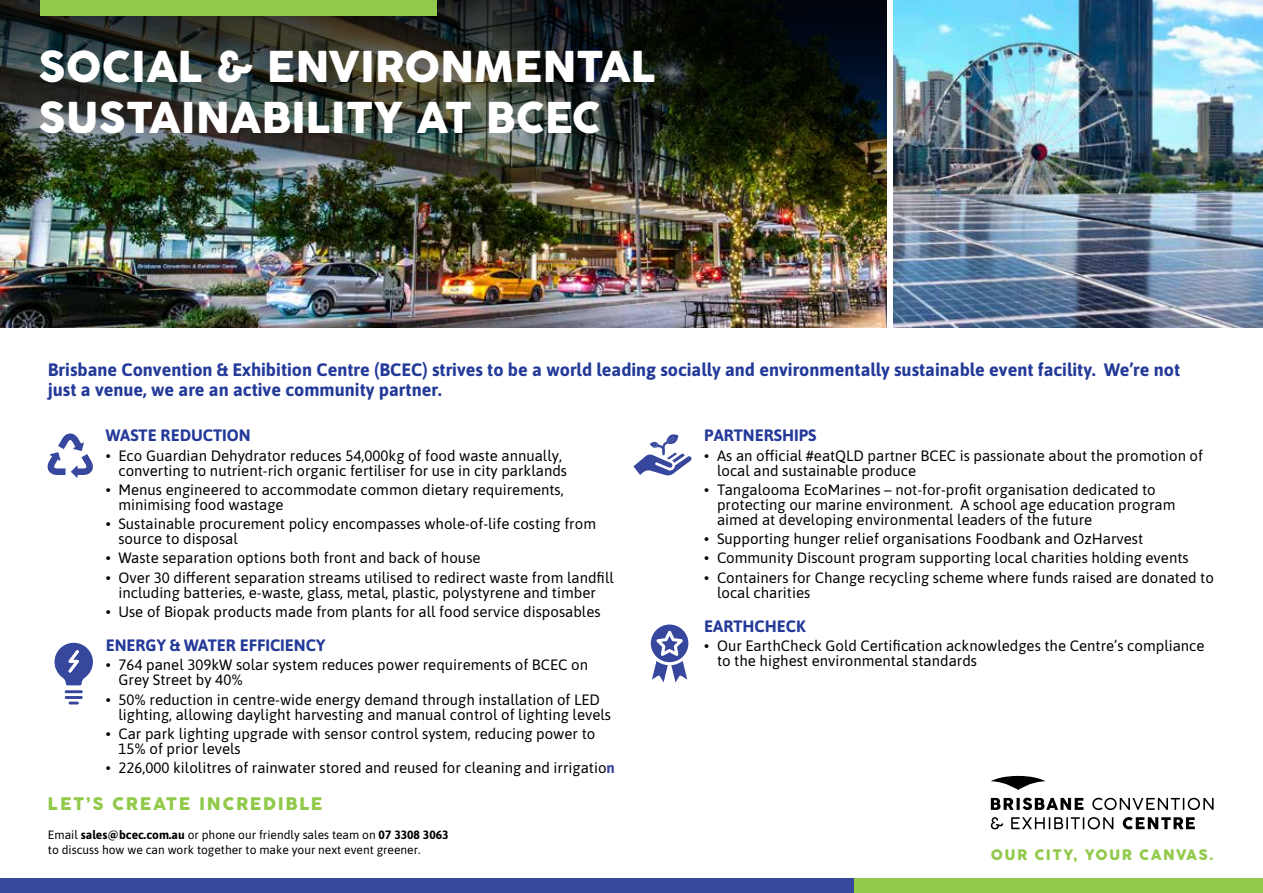
<style>
.page{position:relative;width:1263px;height:893px;background:#fff}
.page>*{position:absolute;margin:0;border:0;box-sizing:border-box;transform-origin:0 0}
.t1{font:42px/50.4px "Cocogoose Pro";color:#fff}
.t2{font:700 18px/19.5px "Asap";color:#243a99}
.t3{font:17.1px "Cocogoose Pro";letter-spacing:.1em;color:#91c94a}
.t4{font:700 16.5px "Asap";color:#243a99}
.t5{font:15px/15px "Asap";color:#000}
.t6{font:14.4px "Cocogoose Pro";letter-spacing:.1em;color:#91c94a}
.t7{font:12px/15px "Asap";color:#000}
.s1{font-weight:700;color:#36479d}
.s2{font-weight:700}
</style>
<div class="page">
<img style="left:0;top:241px;width:887px;height:86px">
<img style="left:893px;top:0;width:370px;height:327px">
<img style="left:0;top:0;width:887px;height:241px">
<svg style="left:47px;top:433px;width:46px;height:45px"></svg>
<hr style="left:65px;top:690px;width:18px;height:3px;background:#36479d">
<hr style="left:65px;top:696px;width:18px;height:3px;background:#36479d">
<svg style="left:69px;top:702px;width:10px;height:2px"></svg>
<svg style="left:54px;top:643px;width:39px;height:42px"></svg>
<div style="left:41px;top:0;width:396px;height:15px;background:#91c94a"></div>
<div style="left:853px;top:878px;width:410px;height:15px;background:#91c94a"></div>
<div style="left:0;top:878px;width:853px;height:15px;background:#36479d"></div>
<svg style="left:991px;top:798px;width:92px;height:12px"></svg>
<svg style="left:1092px;top:798px;width:121px;height:12px"></svg>
<svg style="left:991px;top:817px;width:12px;height:12px"></svg>
<svg style="left:1011px;top:817px;width:102px;height:12px"></svg>
<svg style="left:1123px;top:817px;width:72px;height:12px"></svg>
<svg style="left:991px;top:776px;width:54px;height:14px"></svg>
<svg style="left:633px;top:434px;width:59px;height:42px"></svg>
<svg style="left:650px;top:624px;width:39px;height:59px"></svg>
<h1 class="t1" style="left:38px;top:43px;width:619px">SOCIAL &amp; ENVIRONMENTAL<br>SUSTAINABILITY AT BCEC</h1>
<p class="t2" style="left:48px;top:359px;width:1134px">Brisbane Convention &amp; Exhibition Centre (BCEC) strives to be a world leading socially and environmentally sustainable event facility. We’re not just a venue, we are an active community partner.</p>
<p class="t4" style="left:106px;top:424px;width:147px">WASTE REDUCTION</p>
<p class="t5" style="left:118px;top:447px;width:450px;text-indent:-13px">• Eco Guardian Dehydrator reduces 54,000kg of food waste annually, converting to nutrient-rich organic fertiliser for use in city parklands</p>
<p class="t5" style="left:118px;top:481px;width:447px;text-indent:-13px">• Menus engineered to accommodate common dietary requirements, minimising food wastage</p>
<p class="t5" style="left:118px;top:516px;width:479px;text-indent:-13px">• Sustainable procurement policy encompasses whole-of-life costing from source to disposal</p>
<p class="t5" style="left:106px;top:550px;width:376px">• Waste separation options both front and back of house</p>
<p class="t5" style="left:106px;top:569px;width:510px;text-align:center">• Over 30 different separation streams utilised to redirect waste from landfill including batteries, e-waste, glass, metal, plastic, polystyrene and timber</p>
<p class="t5" style="left:106px;top:603px;width:496px">• Use of Biopak products made from plants for all food service disposables</p>
<p class="t4" style="left:106px;top:634px;width:221px">ENERGY &amp; WATER EFFICIENCY</p>
<p class="t5" style="left:118px;top:657px;width:471px;text-indent:-13px">• 764 panel 309kW solar system reduces power requirements of BCEC on<br>Grey Street by 40%</p>
<p class="t5" style="left:118px;top:691px;width:494px;text-indent:-13px">• 50% reduction in centre-wide energy demand through installation of LED lighting, allowing daylight harvesting and manual control of lighting levels</p>
<p class="t5" style="left:118px;top:725px;width:478px;text-indent:-13px">• Car park lighting upgrade with sensor control system, reducing power to<br>15% of prior levels</p>
<p class="t5" style="left:106px;top:760px;width:511px">• 226,000 kilolitres of rainwater stored and reused for cleaning and irrigatio<span class="s1">n</span></p>
<p class="t3" style="left:48px;top:792px;width:276px">LET’S CREATE INCREDIBLE</p>
<p class="t7" style="left:48px;top:826px;width:402px">Email <span class="s2">sales@bcec.com.au</span> or phone our friendly sales team on <span class="s2">07 3308 3063 </span>to discuss how we can work together to make your next event greener.</p>
<p class="t4" style="left:704px;top:424px;width:114px">PARTNERSHIPS</p>
<p class="t5" style="left:717px;top:447px;width:487px;text-indent:-13px">• As an official #eatQLD partner BCEC is passionate about the promotion of local and sustainable produce</p>
<p class="t5" style="left:717px;top:481px;width:460px;text-indent:-13px">• Tangalooma EcoMarines – not-for-profit organisation dedicated to protecting our marine environment. A school age education program aimed at developing environmental leaders of the future</p>
<p class="t5" style="left:704px;top:531px;width:440px">• Supporting hunger relief organisations Foodbank and OzHarvest</p>
<p class="t5" style="left:704px;top:550px;width:486px">• Community Discount program supporting local charities holding events</p>
<p class="t5" style="left:717px;top:569px;width:498px;text-indent:-13px">• Containers for Change recycling scheme where funds raised are donated to local charities</p>
<p class="t4" style="left:704px;top:614px;width:103px">EARTHCHECK</p>
<p class="t5" style="left:717px;top:638px;width:489px;text-indent:-13px">• Our EarthCheck Gold Certification acknowledges the Centre’s compliance to the highest environmental standards</p>
<p class="t6" style="left:991px;top:844px;width:224px">OUR CITY, YOUR CANVAS.</p>
</div>
